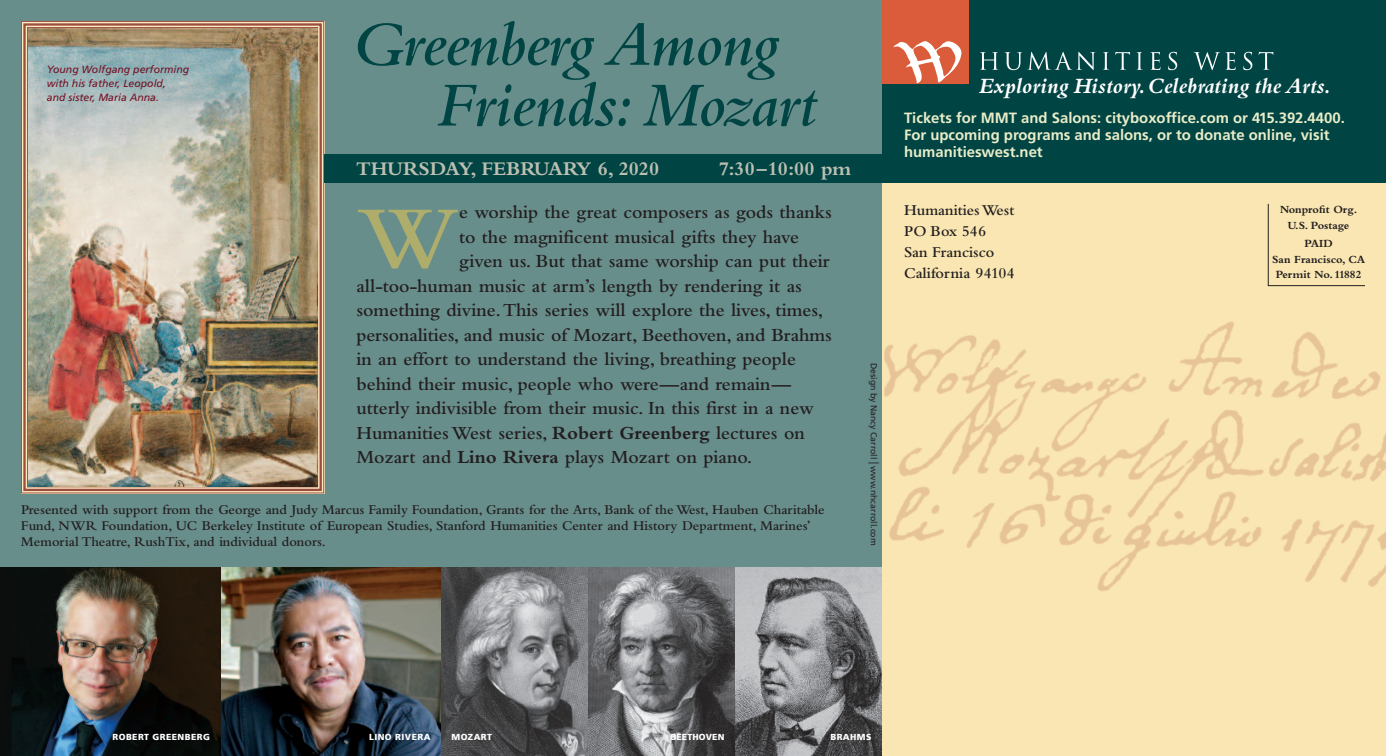
<style>
.page{position:relative;width:1386px;height:756px;background:#fff}
.page>*{position:absolute;margin:0;border:0;box-sizing:border-box;transform-origin:0 0}
.t1{font:92.05px "Bembo Semibold Os F";color:#aead6b}
.t2{font:italic 600 65.27px/60.7px "Bembo";letter-spacing:-.01em;color:#044}
.t3{font:22.75px "Bembo Bold Italic Os F";color:#fff}
.t4{font:700 20.12px "Bembo";color:#bcbfb1}
.t5{font:19.25px "Bembo Semibold Os F";color:#231f20}
.t6{font:600 15.75px/21px "Bembo";color:#231f20}
.t7{font:700 14.88px/16.6px "Frutiger";color:#e9edc8}
.t8{font:600 14px/15.8px "Bembo";color:#231f20}
.t9{font:700 11.38px/15.2px "Bembo";color:#231f20;text-align:center}
.t10{font:italic 10.5px/14px "Frutiger";color:#741024}
.t11{font:8.75px "Frutiger";color:#231f20}
.t12{font:900 8.75px "Frutiger";letter-spacing:.05em;color:#fff}
.t13{font:900 8.75px "Frutiger";letter-spacing:.015em;color:#fff}
.s1{font-family:"Bembo Bold Os F"}
.s2{font-size:14px}
</style>
<div class="page">
<div style="left:0;top:0;width:882px;height:567px;background:#688e8c"></div>
<img style="left:0;top:567px;width:882px;height:189px">
<div style="left:882px;top:0;width:504px;height:183px;background:#044"></div>
<div style="left:882px;top:183px;width:504px;height:573px;background:#f9e6b2"></div>
<img style="left:884px;top:321px;width:502px;height:270px">
<div style="left:882px;top:0;width:87px;height:84px;background:#db5c3a"></div>
<svg style="left:893px;top:41px;width:69px;height:42px"></svg>
<svg style="left:980px;top:52px;width:18px;height:18px"></svg>
<svg style="left:1005px;top:52px;width:17px;height:18px"></svg>
<svg style="left:1028px;top:52px;width:67px;height:18px"></svg>
<svg style="left:1103px;top:52px;width:6px;height:18px"></svg>
<svg style="left:1115px;top:52px;width:15px;height:18px"></svg>
<svg style="left:1137px;top:52px;width:6px;height:18px"></svg>
<svg style="left:1150px;top:52px;width:11px;height:18px"></svg>
<svg style="left:1168px;top:52px;width:9px;height:18px"></svg>
<svg style="left:1194px;top:52px;width:42px;height:18px"></svg>
<svg style="left:1243px;top:52px;width:9px;height:18px"></svg>
<svg style="left:1259px;top:52px;width:14px;height:18px"></svg>
<svg style="left:588px;top:567px;width:147px;height:189px;background:#6e6f71"></svg>
<svg style="left:1268px;top:203px;width:97px;height:83px"></svg>
<div style="left:21px;top:21px;width:303px;height:472px;border:1px solid #9d4d3e"></div>
<div style="left:23px;top:23px;width:299px;height:468px;border:2px solid #9d4d3e"></div>
<img style="left:28px;top:28px;width:289px;height:458px">
<div style="left:324px;top:154px;width:558px;height:29px;background:#044"></div>
<p class="t10" style="left:47px;top:63px;width:144px">Young Wolfgang performing with his father, Leopold,<br>and sister, Maria Anna.</p>
<h2 class="t2" style="left:437px;top:21px;width:381px;text-indent:-85px">Greenberg Among<br>Friends: Mozart</h2>
<p class="t4" style="left:356px;top:161px;width:305px">THURSDAY, FEBRUARY 6, 2020</p>
<p class="t4" style="left:719px;top:161px;width:134px">7:30–10:00 pm</p>
<h1 class="t1" style="left:356px;top:205px;width:104px">W</h1>
<p class="t5" style="left:459px;top:205px;width:374px">e worship the great composers as gods thanks</p>
<p class="t5" style="left:459px;top:230px;width:342px">to the magnificent musical gifts they have</p>
<p class="t5" style="left:459px;top:254px;width:372px">given us. But that same worship can put their</p>
<p class="t5" style="left:356px;top:279px;width:447px">all-too-human music at arm’s length by rendering it as</p>
<p class="t5" style="left:356px;top:303px;width:468px">something divine.This series will explore the lives, times,</p>
<p class="t5" style="left:356px;top:328px;width:477px">personalities, and music of Mozart, Beethoven, and Brahms</p>
<p class="t5" style="left:356px;top:352px;width:441px">in an effort to understand the living, breathing people</p>
<p class="t5" style="left:356px;top:377px;width:436px">behind their music, people who were—and remain—</p>
<p class="t5" style="left:356px;top:401px;width:459px">utterly indivisible from their music. In this first in a new</p>
<p class="t5" style="left:356px;top:426px;width:450px">HumanitiesWest series, <span class="s1">Robert Greenberg</span> lectures on</p>
<p class="t5" style="left:356px;top:450px;width:398px">Mozart and <span class="s1">Lino Rivera</span> plays Mozart on piano.</p>
<p class="t8" style="left:21px;top:503px;width:805px">Presented with support from the George and Judy Marcus Family Foundation, Grants for the Arts, Bank of the West, Hauben Charitable<br>Fund, NWR Foundation, UC Berkeley Institute of European Studies, Stanford Humanities Center and History Department, Marines’<br>Memorial Theatre, RushTix, and individual donors.</p>
<p class="t11" style="left:877px;top:363px;width:185px;rotate:90deg">Design by Nancy Carroll <span class="s2">|</span> www.nhcarroll.com</p>
<p class="t3" style="left:979px;top:78px;width:354px">Exploring History.Celebrating the Arts.</p>
<p class="t7" style="left:904px;top:111px;width:442px">Tickets for MMT and Salons: cityboxoffice.com or 415.392.4400.<br>For upcoming programs and salons, or to donate online, visit humanitieswest.net</p>
<p class="t6" style="left:904px;top:201px;width:112px">HumanitiesWest<br>PO Box 546<br>San Francisco<br>California 94104</p>
<p class="t9" style="left:1280px;top:203px;width:79px">Nonprofit Org.<br>U.S. Postage</p>
<p class="t9" style="left:1272px;top:237px;width:94px">PAID<br>San Francisco, CA<br>Permit No. 11882</p>
<p class="t12" style="left:113px;top:734px;width:99px">ROBERT GREENBERG</p>
<p class="t12" style="left:452px;top:734px;width:42px">MOZART</p>
<p class="t13" style="left:671px;top:734px;width:55px">BEETHOVEN</p>
<p class="t12" style="left:830px;top:734px;width:43px">BRAHMS</p>
<p class="t12" style="left:369px;top:734px;width:63px">LINO RIVERA</p>
</div>
